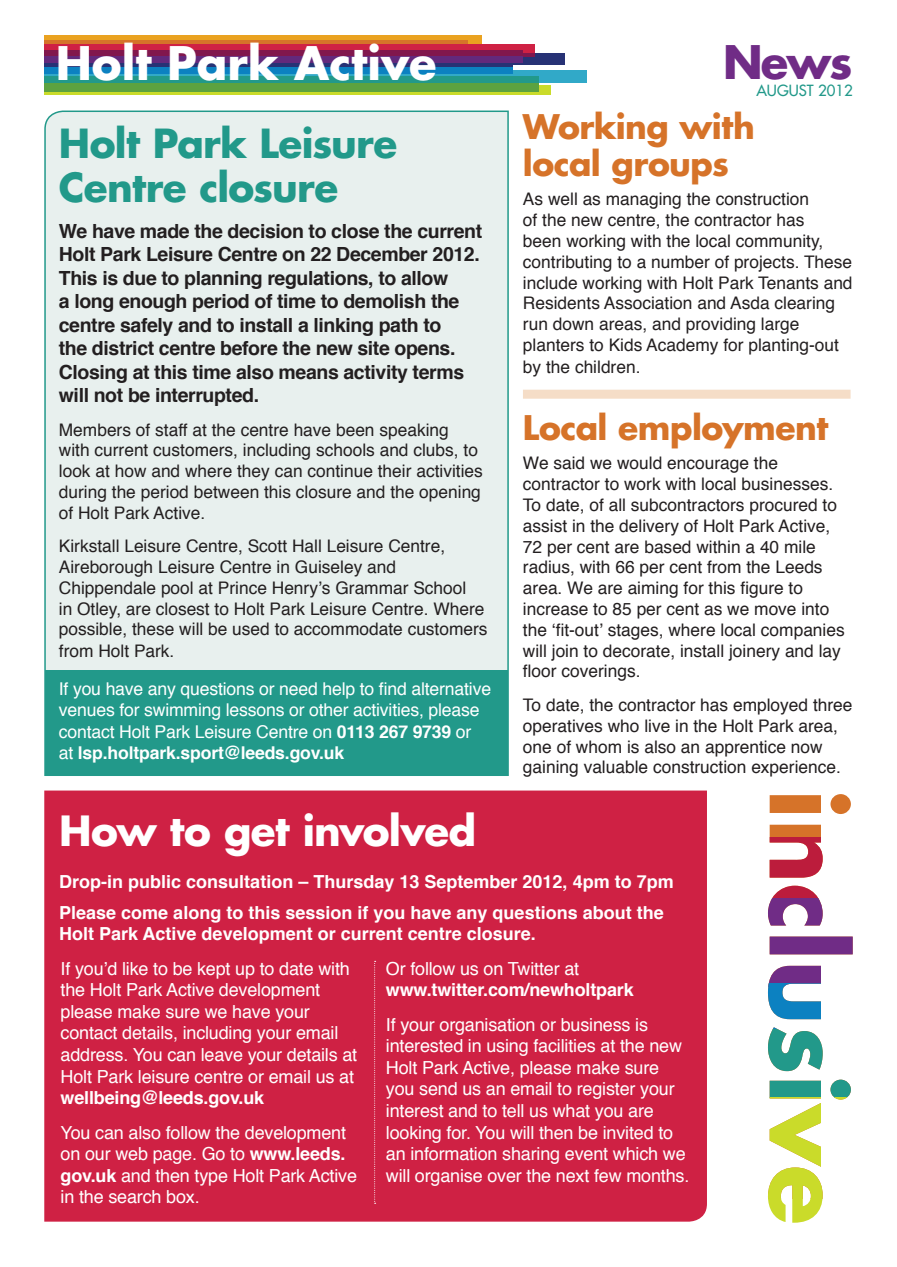
<style>
.page{position:relative;width:897px;height:1267px;background:#fff}
.page>*{position:absolute;margin:0;border:0;box-sizing:border-box;transform-origin:0 0}
.t1{font:700 45px "Futura Std";color:#fff}
.t2{font:700 45px "Futura Std";color:#702c86}
.t3{font:700 40.5px "Futura Std";letter-spacing:-.015em;color:#fff}
.t4{font:700 39px/43.5px "Futura Std";letter-spacing:-.02em;color:#22998a}
.t5{font:700 33px/37.5px "Futura Std";letter-spacing:-.015em;color:#d67329}
.t6{font:700 19.5px/23.4px "Helvetica";letter-spacing:-.02em;color:#231f20}
.t7{font:18px/21.6px "Helvetica";letter-spacing:-.01em;color:#fff}
.t8{font:700 18px/21.6px "Helvetica";color:#fff}
.t9{font:17.7px/21.3px "Helvetica";letter-spacing:-.01em;color:#fff}
.t10{font:17.4px/20.9px "Helvetica";color:#231f20}
.t11{font:500 15px "Futura Std";color:#22998a}
.s1{font-weight:700}
.s2{font-weight:400}
</style>
<div class="page">
<div style="left:44px;top:790px;width:662px;height:431px;background:#cf2144"></div>
<div style="left:44px;top:35px;width:437px;height:10px;background:#eaa220"></div>
<div style="left:44px;top:40px;width:423px;height:5px;background:#d67329"></div>
<svg style="left:44px;top:86px;width:506px;height:9px;background:#afcd2f"></svg>
<div style="left:44px;top:70px;width:543px;height:12px;background:#31a9c8"></div>
<div style="left:44px;top:53px;width:521px;height:12px;background:#273275"></div>
<div style="left:44px;top:44px;width:491px;height:13px;background:#cf2144"></div>
<hr style="left:495px;top:53px;width:40px;height:4px;background:#81174d">
<div style="left:44px;top:76px;width:495px;height:15px;background:#5ca240"></div>
<div style="left:44px;top:76px;width:495px;height:7px;background:#22998a"></div>
<div style="left:44px;top:61px;width:469px;height:13px;background:#0c81c1"></div>
<div style="left:44px;top:61px;width:469px;height:6px;background:#273275"></div>
<svg style="left:44px;top:50px;width:478px;height:7px;background:#7c1953"></svg>
<div style="left:44px;top:57px;width:478px;height:6px;background:#63297c"></div>
<div style="left:523px;top:389px;width:327px;height:9px;background:#f5ddc7"></div>
<svg style="left:374px;top:961px;width:1px;height:242px"></svg>
<svg style="left:769px;top:794px;width:82px;height:43px"></svg>
<svg style="left:769px;top:837px;width:54px;height:61px;fill:#bc1c3c"></svg>
<svg style="left:768px;top:898px;width:84px;height:84px"></svg>
<svg style="left:768px;top:982px;width:53px;height:46px"></svg>
<svg style="left:768px;top:1028px;width:83px;height:69px"></svg>
<svg style="left:768px;top:1097px;width:80px;height:125px"></svg>
<svg style="left:44px;top:110px;width:465px;height:666px;background:#c7e1dd"></svg>
<p class="t1" style="left:56px;top:34px;width:382px">Holt Park Active</p>
<p class="t4" style="left:59px;top:121px;width:340px">Holt Park Leisure<br>Centre closure</p>
<p class="t6" style="left:59px;top:220px;width:425px">We have made the decision to close the current Holt Park Leisure Centre on 22 December 2012.<br>This is due to planning regulations, to allow<br>a long enough period of time to demolish the centre safely and to install a linking path to<br>the district centre before the new site opens.<br>Closing at this time also means activity terms will not be interrupted.</p>
<p class="t10" style="left:59px;top:419px;width:425px">Members of staff at the centre have been speaking with current customers, including schools and clubs, to look at how and where they can continue their activities during the period between this closure and the opening of Holt Park Active.</p>
<p class="t10" style="left:59px;top:536px;width:430px">Kirkstall Leisure Centre, Scott Hall Leisure Centre, Aireborough Leisure Centre in Guiseley and Chippendale pool at Prince Henry’s Grammar School<br>in Otley, are closest to Holt Park Leisure Centre. Where possible, these will be used to accommodate customers from Holt Park.</p>
<p class="t9" style="left:59px;top:679px;width:434px">If you have any questions or need help to find alternative venues for swimming lessons or other activities, please contact Holt Park Leisure Centre on <span class="s1">0113 267 9739</span> or<br>at <span class="s1">lsp.holtpark.sport@leeds.gov.uk</span></p>
<p class="t2" style="left:723px;top:32px;width:131px">News</p>
<p class="t11" style="left:756px;top:81px;width:98px">AUGUST 2012</p>
<p class="t5" style="left:523px;top:107px;width:233px">Working with local groups</p>
<p class="t10" style="left:523px;top:189px;width:331px">As well as managing the construction<br>of the new centre, the contractor has<br>been working with the local community, contributing to a number of projects. These include working with Holt Park Tenants and Residents Association and Asda clearing run down areas, and providing large planters to Kids Academy for planting-out by the children.</p>
<p class="t5" style="left:523px;top:408px;width:307px">Local employment</p>
<p class="t10" style="left:523px;top:453px;width:323px">We said we would encourage the contractor to work with local businesses.<br>To date, of all subcontractors procured to assist in the delivery of Holt Park Active, 72 per cent are based within a 40 mile radius, with 66 per cent from the Leeds area. We are aiming for this figure to increase to 85 per cent as we move into the ‘fit-out’ stages, where local companies will join to decorate, install joinery and lay floor coverings.</p>
<p class="t10" style="left:523px;top:695px;width:331px">To date, the contractor has employed three operatives who live in the Holt Park area, one of whom is also an apprentice now gaining valuable construction experience.</p>
<p class="t3" style="left:59px;top:803px;width:418px">How to get involved</p>
<p class="t8" style="left:59px;top:871px;width:616px">Drop-in public consultation – Thursday 13 September 2012, 4pm to 7pm</p>
<p class="t8" style="left:59px;top:901px;width:606px">Please come along to this session if you have any questions about the<br>Holt Park Active development or current centre closure.</p>
<p class="t7" style="left:61px;top:957px;width:298px">If you’d like to be kept up to date with the Holt Park Active development please make sure we have your contact details, including your email address. You can leave your details at Holt Park leisure centre or email us at <span class="s1">wellbeing@leeds.gov.uk</span></p>
<p class="t7" style="left:61px;top:1121px;width:298px">You can also follow the development on our web page. Go to <span class="s1">www.leeds. gov.uk</span> and then type Holt Park Active in the search box.</p>
<p class="t8" style="left:386px;top:957px;width:249px"><span class="s2">Or follow us on Twitter at </span>www.twitter.com/newholtpark</p>
<p class="t7" style="left:386px;top:1013px;width:305px">If your organisation or business is interested in using facilities at the new Holt Park Active, please make sure you send us an email to register your interest and to tell us what you are looking for. You will then be invited to an information sharing event which we will organise over the next few months.</p>
</div>
